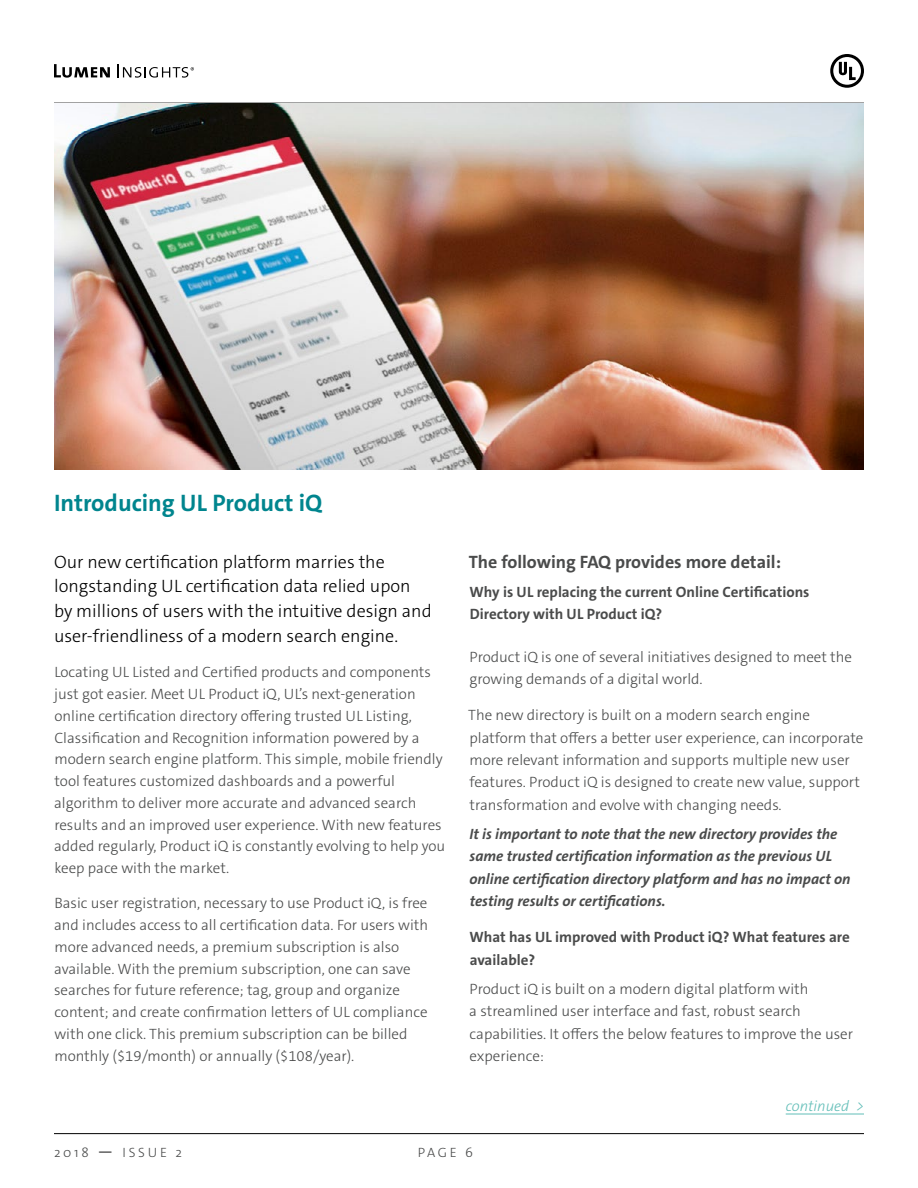
<style>
.page{position:relative;width:918px;height:1188px;background:#fff}
.page>*{position:absolute;margin:0;border:0;box-sizing:border-box;transform-origin:0 0}
.t1{font:700 24px "The Sans C5";color:#00858e}
.t2{font:300 18px/24.8px "The Sans C5";color:#000}
.t3{font:700 18px "The Sans C5";color:#4a4b4b}
.t4{font:300 15px/21.8px "The Sans C5";color:#4a4b4b}
.t5{font:italic 700 15px/22.4px "The Sans C5";color:#4a4b4b}
.t6{font:700 15px/22.4px "The Sans C5";color:#4a4b4b}
.t7{font:italic 300 15px "The Sans C5";color:#62beb8}
.t8{font:300 13.5px "The Sans C5";letter-spacing:.2em;color:#4a4b4b}
.s1{font-size:16.5px;color:#000}
</style>
<div class="page">
<svg style="left:830px;top:54px;width:34px;height:34px"></svg>
<hr style="left:54px;top:103px;width:810px;height:1px;background:#000">
<svg style="left:54px;top:64px;width:56px;height:14px"></svg>
<svg style="left:118px;top:64px;width:76px;height:14px"></svg>
<hr style="left:54px;top:1133px;width:810px;height:1px;background:#000">
<img style="left:54px;top:104px;width:810px;height:365px">
<hr style="left:786px;top:1114px;width:78px;height:1px;background:#62beb8">
<h1 class="t1" style="left:54px;top:487px;width:270px">Introducing UL Product iQ</h1>
<p class="t2" style="left:54px;top:549px;width:379px">Our new certification platform marries the longstanding UL certification data relied upon by millions of users with the intuitive design and user-friendliness of a modern search engine.</p>
<p class="t4" style="left:54px;top:661px;width:393px">Locating UL Listed and Certified products and components just got easier. Meet UL Product iQ, UL’s next-generation online certification directory offering trusted UL Listing, Classification and Recognition information powered by a modern search engine platform. This simple, mobile friendly tool features customized dashboards and a powerful algorithm to deliver more accurate and advanced search results and an improved user experience. With new features added regularly, Product iQ is constantly evolving to help you keep pace with the market.</p>
<p class="t4" style="left:54px;top:893px;width:376px">Basic user registration, necessary to use Product iQ, is free and includes access to all certification data. For users with more advanced needs, a premium subscription is also available. With the premium subscription, one can save searches for future reference; tag, group and organize content; and create confirmation letters of UL compliance with one click. This premium subscription can be billed monthly ($19/month) or annually ($108/year).</p>
<p class="t3" style="left:469px;top:550px;width:314px">The following FAQ provides more detail:</p>
<p class="t6" style="left:470px;top:581px;width:341px">Why is UL replacing the current Online Certifications<br>Directory with UL Product iQ?</p>
<p class="t4" style="left:469px;top:646px;width:384px;line-height:22.4px">Product iQ is one of several initiatives designed to meet the growing demands of a digital world.</p>
<p class="t4" style="left:468px;top:704px;width:397px;line-height:22.4px">The new directory is built on a modern search engine platform that offers a better user experience, can incorporate more relevant information and supports multiple new user features. Product iQ is designed to create new value, support transformation and evolve with changing needs.</p>
<p class="t5" style="left:469px;top:823px;width:383px">It is important to note that the new directory provides the same trusted certification information as the previous UL online certification directory platform and has no impact on testing results or certifications.</p>
<p class="t6" style="left:470px;top:926px;width:382px">What has UL improved with Product iQ? What features are available?</p>
<p class="t4" style="left:469px;top:978px;width:385px;line-height:22.4px">Product iQ is built on a modern digital platform with<br>a streamlined user interface and fast, robust search capabilities. It offers the below features to improve the user experience:</p>
<p class="t7" style="left:786px;top:1096px;width:80px">continued &gt;</p>
<p class="t8" style="left:54px;top:1144px;width:129px">2018 <span class="s1">—</span> ISSUE 2</p>
<p class="t8" style="left:418px;top:1144px;width:57px">PAGE 6</p>
</div>
